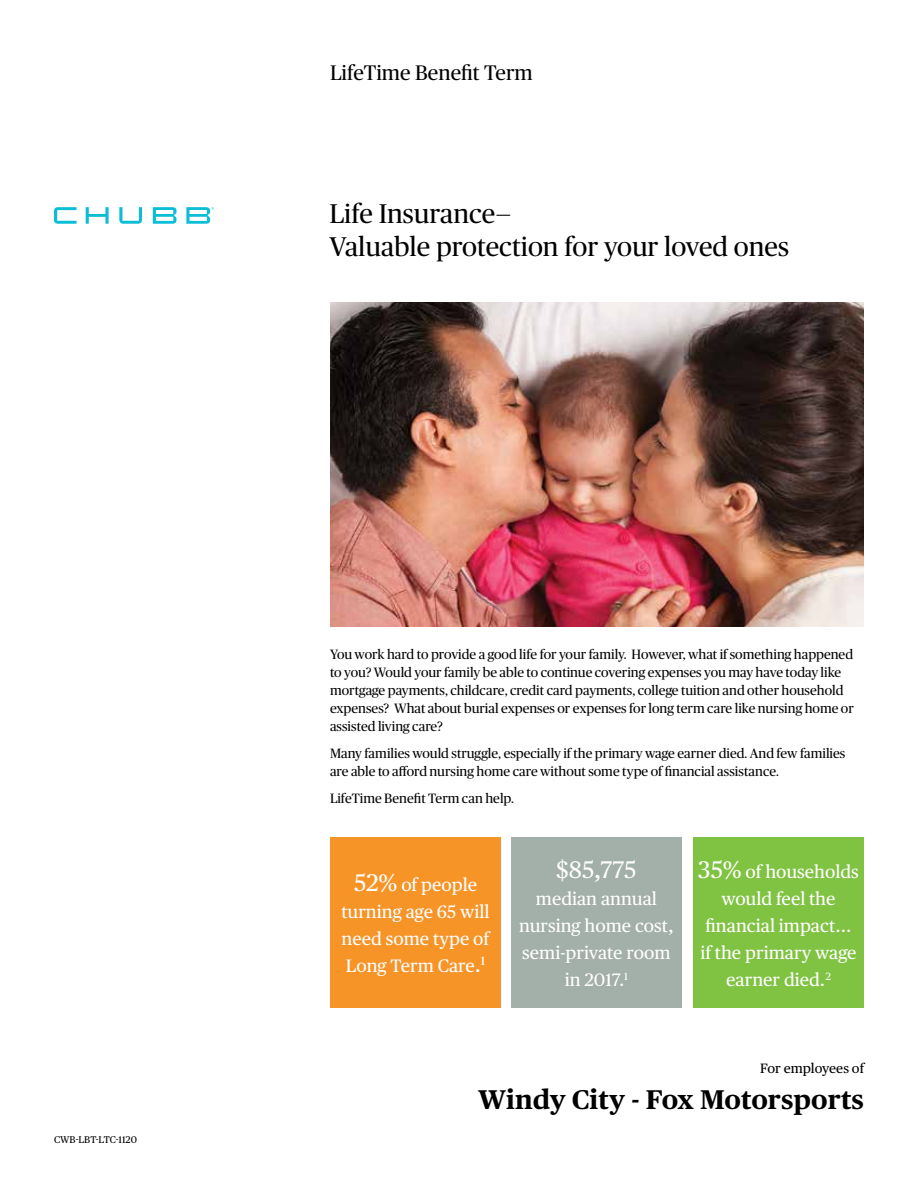
<style>
.page{position:relative;width:918px;height:1188px;background:#fff}
.page>*{position:absolute;margin:0;border:0;box-sizing:border-box;transform-origin:0 0}
.t1{font:27px/32.4px "Chubb Publico";color:#000}
.t2{font:700 27px "Chubb Publico Text";color:#000}
.t3{font:24px "Chubb Publico Text";color:#fff}
.t4{font:21px "Chubb Publico";color:#000}
.t5{font:18px/27px "Chubb Publico Text";color:#fff;text-align:center}
.t6{font:13.5px/18px "Chubb Publico";color:#000}
.t7{font:13.5px "Chubb Publico Text";color:#000}
.t8{font:9.75px "Chubb Publico Text";color:#000}
.s1{font-size:24px}
.s2{font-size:21px}
</style>
<div class="page">
<svg style="left:54px;top:207px;width:160px;height:17px"></svg>
<div style="left:330px;top:837px;width:171px;height:171px;background:#f79428"></div>
<div style="left:511px;top:837px;width:171px;height:171px;background:#a3afa9"></div>
<div style="left:693px;top:837px;width:171px;height:171px;background:#80c342"></div>
<img style="left:330px;top:302px;width:534px;height:324px">
<p class="t8" style="left:54px;top:1132px;width:85px">CWB-LBT-LTC-1120</p>
<h3 class="t4" style="left:330px;top:58px;width:204px">LifeTime Benefit Term</h3>
<h1 class="t1" style="left:329px;top:196px;width:461px">Life Insurance—<br>Valuable protection for your loved ones</h1>
<p class="t6" style="left:330px;top:644px;width:525px">You work hard to provide a good life for your family. However, what if something happened to you? Would your family be able to continue covering expenses you may have today like mortgage payments, childcare, credit card payments, college tuition and other household expenses? What about burial expenses or expenses for long term care like nursing home or assisted living care?</p>
<p class="t6" style="left:330px;top:743px;width:517px">Many families would struggle, especially if the primary wage earner died. And few families are able to afford nursing home care without some type of financial assistance.</p>
<p class="t6" style="left:330px;top:788px;width:185px">LifeTime Benefit Term can help.</p>
<h3 class="t5" style="left:341px;top:871px;width:150px"><span class="s1">52%</span> of people turning age 65 will need some type of<br>Long Term Care<span class="s2">.</span><sup>1</sup></h3>
<h2 class="t3" style="left:556px;top:851px;width:81px">$85,775</h2>
<h3 class="t5" style="left:519px;top:884px;width:156px">median annual nursing home cost, semi-private room in 2017.<sup>1</sup></h3>
<h3 class="t5" style="left:698px;top:857px;width:162px"><span class="s1">35%</span> of households would feel the financial impact... if the primary wage earner died.<sup>2</sup></h3>
<p class="t7" style="left:760px;top:1058px;width:105px">For employees of</p>
<h1 class="t2" style="left:478px;top:1078px;width:388px">Windy City - Fox Motorsports</h1>
</div>
